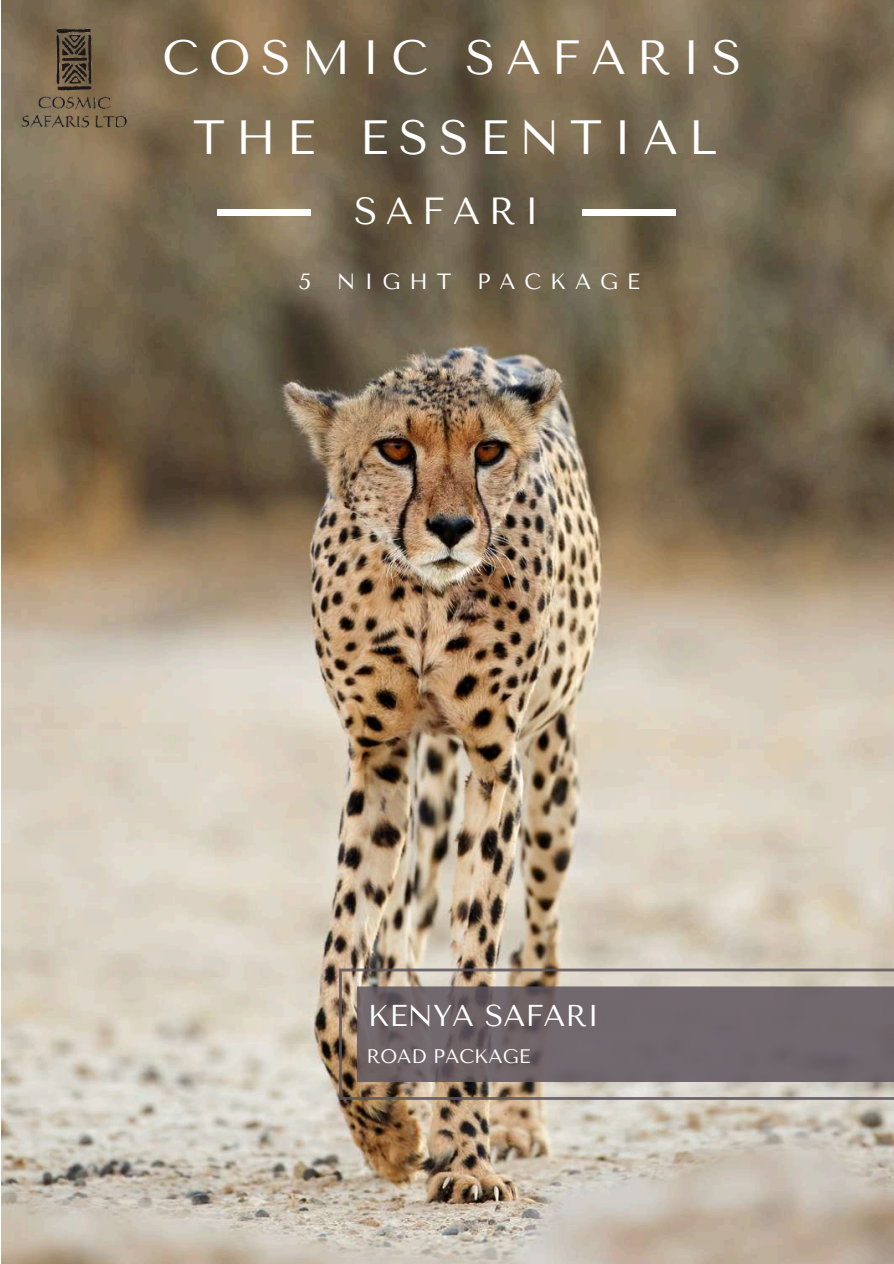
<style>
.page{position:relative;width:894px;height:1264px;background:#fff}
.page>*{position:absolute;margin:0;border:0;box-sizing:border-box;transform-origin:0 0}
.t1{font:47.85px "Tenor Sans";letter-spacing:.22em;color:#fff}
.t2{font:37.65px "Tenor Sans";letter-spacing:.22em;color:#fff}
.t3{font:30px "Tenor Sans";color:#fff}
.t4{font:21.9px "Tenor Sans";letter-spacing:.41em;color:#fff}
.t5{font:19.5px "Tenor Sans";color:#fff}
</style>
<div class="page">
<img style="left:2px;top:0;width:891px;height:1263px">
<img style="left:19px;top:24px;width:109px;height:114px">
<div style="left:582px;top:209px;width:94px;height:7px;background:#fff"></div>
<div style="left:217px;top:209px;width:94px;height:7px;background:#fff"></div>
<svg style="left:339px;top:968px;width:554px;height:131px;fill:#71686d"></svg>
<p class="t1" style="left:162px;top:30px;width:580px">COSMIC SAFARIS</p>
<p class="t1" style="left:193px;top:109px;width:124px">THE</p>
<p class="t1" style="left:359px;top:109px;width:359px">ESSENTIAL</p>
<p class="t2" style="left:354px;top:189px;width:187px">SAFARI</p>
<p class="t4" style="left:299px;top:268px;width:343px">5 NIGHT PACKAGE</p>
<p class="t3" style="left:368px;top:998px;width:233px">KENYA SAFARI</p>
<p class="t5" style="left:366px;top:1044px;width:165px">ROAD PACKAGE</p>
</div>
